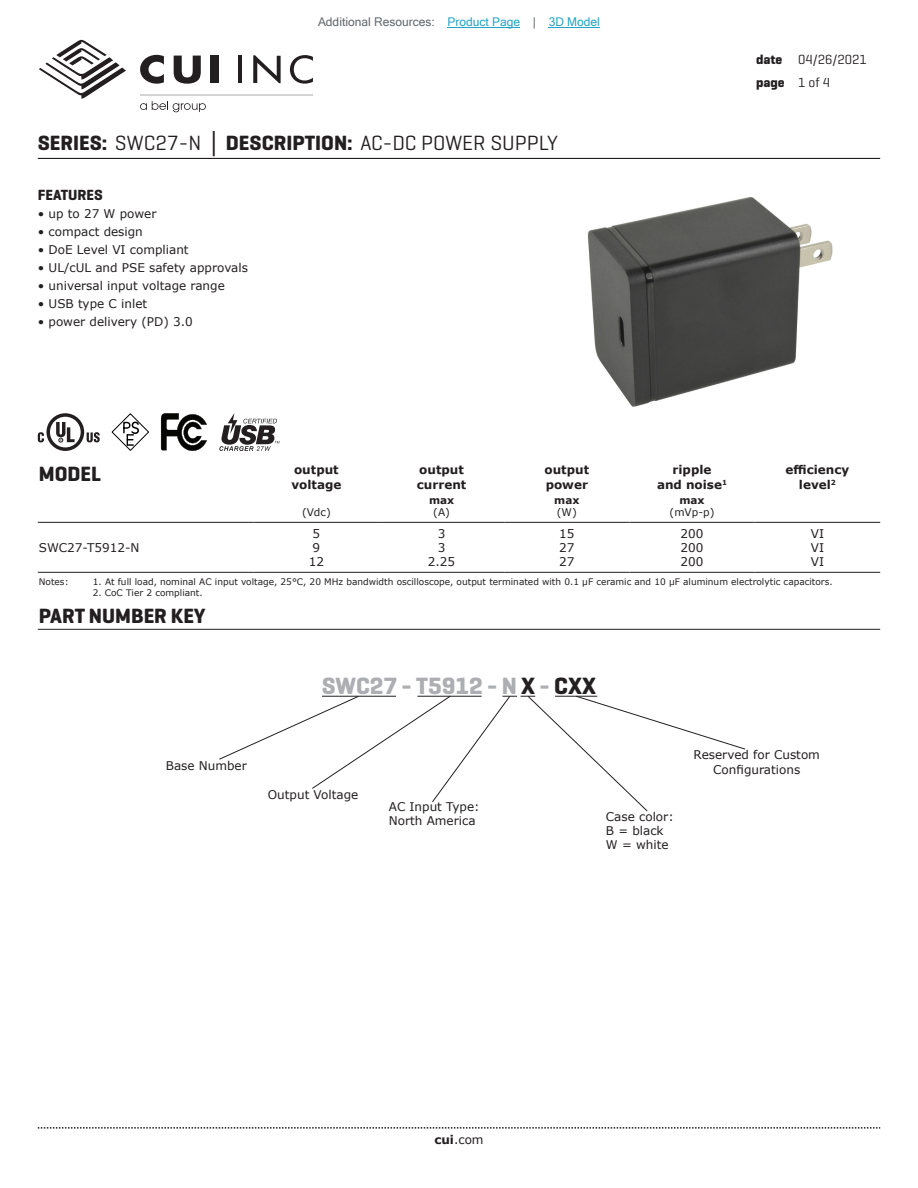
<style>
.page{position:relative;width:918px;height:1188px;background:#fff}
.page>*{position:absolute;margin:0;border:0;box-sizing:border-box;transform-origin:0 0}
.t1{font:700 24px "Geogrotesque";color:#adaeb2}
.t2{font:21px "Geogrotesque";color:#231f20}
.t3{font:700 21px "Geogrotesque";color:#231f20}
.t4{font:700 15px "Geogrotesque";color:#231f20}
.t5{font:13.5px/22.5px "Geogrotesque";color:#231f20}
.t6{font:12px/14.4px "Verdana";color:#231f20;text-align:center}
.t7{font:700 12px/14.4px "Verdana";color:#231f20}
.t8{font:12px "Microsoft Sans Serif";color:#63676b}
.t9{font:10.5px "Verdana";color:#231f20}
.t10{font:700 10.5px "Verdana";color:#231f20}
.t11{font:9px "Verdana";color:#231f20}
.s1{color:#23a4c6}
.s2{font-weight:700}
.s3{font-family:"Verdana";font-weight:700}
.s4{color:#231f20}
</style>
<div class="page">
<svg style="left:38px;top:1127px;width:842px;height:2px"></svg>
<hr style="left:38px;top:158px;width:842px;height:1px;background:#231f20">
<svg style="left:39px;top:39px;width:87px;height:60px"></svg>
<hr style="left:238px;top:56px;width:4px;height:27px;background:#231f20">
<svg style="left:253px;top:55px;width:28px;height:28px"></svg>
<svg style="left:290px;top:55px;width:23px;height:29px"></svg>
<svg style="left:140px;top:55px;width:24px;height:29px"></svg>
<svg style="left:174px;top:56px;width:27px;height:28px"></svg>
<div style="left:211px;top:56px;width:8px;height:27px;background:#231f20"></div>
<svg style="left:140px;top:101px;width:66px;height:11px"></svg>
<hr style="left:140px;top:94px;width:173px;height:1px;background:#231f20">
<img style="left:587px;top:196px;width:246px;height:211px">
<hr style="left:38px;top:522px;width:216px;height:1px;background:#231f20">
<hr style="left:254px;top:522px;width:125px;height:1px;background:#231f20">
<hr style="left:379px;top:522px;width:125px;height:1px;background:#231f20">
<hr style="left:504px;top:522px;width:125px;height:1px;background:#231f20">
<hr style="left:629px;top:522px;width:126px;height:1px;background:#231f20">
<hr style="left:755px;top:522px;width:125px;height:1px;background:#231f20">
<hr style="left:38px;top:572px;width:216px;height:1px;background:#231f20">
<hr style="left:254px;top:572px;width:125px;height:1px;background:#231f20">
<hr style="left:379px;top:572px;width:125px;height:1px;background:#231f20">
<hr style="left:504px;top:572px;width:125px;height:1px;background:#231f20">
<hr style="left:629px;top:572px;width:126px;height:1px;background:#231f20">
<hr style="left:755px;top:572px;width:125px;height:1px;background:#231f20">
<svg style="left:38px;top:413px;width:62px;height:38px"></svg>
<svg style="left:112px;top:413px;width:37px;height:38px"></svg>
<hr style="left:38px;top:629px;width:842px;height:1px;background:#231f20">
<svg style="left:161px;top:413px;width:46px;height:38px"></svg>
<svg style="left:219px;top:695px;width:527px;height:117px"></svg>
<svg style="left:219px;top:413px;width:60px;height:38px"></svg>
<hr style="left:448px;top:27px;width:72px;height:1px;background:#23a4c6">
<hr style="left:549px;top:27px;width:51px;height:1px;background:#23a4c6">
<p class="t8" style="left:318px;top:15px;width:283px">Additional Resources: <span class="s1">Product Page</span> | <span class="s1">3D Model</span></p>
<h2 class="t2" style="left:38px;top:130px;width:522px"><span class="s2">SERIES:</span> SWC27-N <span class="s3">│</span> <span class="s2">DESCRIPTION:</span> AC-DC POWER SUPPLY</h2>
<p class="t4" style="left:38px;top:186px;width:67px">FEATURES</p>
<p class="t6" style="left:38px;top:207px;width:120px">• up to 27 W power</p>
<p class="t6" style="left:38px;top:225px;width:107px">• compact design</p>
<p class="t6" style="left:38px;top:243px;width:152px">• DoE Level VI compliant</p>
<p class="t6" style="left:38px;top:261px;width:212px">• UL/cUL and PSE safety approvals</p>
<p class="t6" style="left:38px;top:279px;width:189px">• universal input voltage range</p>
<p class="t6" style="left:38px;top:297px;width:111px">• USB type C inlet</p>
<p class="t6" style="left:38px;top:315px;width:156px">• power delivery (PD) 3.0</p>
<p class="t5" style="left:756px;top:48px;width:112px"><span class="s2">date</span> 04/26/2021 <span class="s2">page</span> 1 of 4</p>
<h2 class="t3" style="left:39px;top:461px;width:64px">MODEL</h2>
<p class="t7" style="left:291px;top:462px;width:51px">output voltage</p>
<p class="t7" style="left:417px;top:462px;width:51px">output current</p>
<p class="t7" style="left:545px;top:462px;width:46px">output power</p>
<p class="t7" style="left:657px;top:462px;width:72px;text-align:center">ripple<br>and noise<sup>1</sup></p>
<p class="t7" style="left:786px;top:462px;width:65px;text-align:center">efficiency level<sup>2</sup></p>
<p class="t9" style="left:302px;top:505px;width:30px">(Vdc)</p>
<p class="t10" style="left:429px;top:492px;width:27px">max</p>
<p class="t9" style="left:433px;top:505px;width:18px">(A)</p>
<p class="t10" style="left:554px;top:492px;width:27px">max</p>
<p class="t9" style="left:557px;top:505px;width:21px">(W)</p>
<p class="t10" style="left:679px;top:492px;width:27px">max</p>
<p class="t9" style="left:670px;top:505px;width:46px">(mVp-p)</p>
<p class="t6" style="left:39px;top:540px;width:102px">SWC27-T5912-N</p>
<p class="t6" style="left:309px;top:526px;width:17px">5<br>9<br>12</p>
<p class="t6" style="left:428px;top:526px;width:29px">3<br>3<br>2.25</p>
<p class="t6" style="left:559px;top:526px;width:17px;text-align:justify">15<br>27<br>27</p>
<p class="t6" style="left:681px;top:526px;width:24px;text-align:justify">200<br>200<br>200</p>
<p class="t6" style="left:811px;top:526px;width:15px;text-align:justify">VI VI VI</p>
<p class="t11" style="left:39px;top:576px;width:31px">Notes:</p>
<p class="t11" style="left:93px;top:576px;width:741px">1. At full load, nominal AC input voltage, 25°C, 20 MHz bandwidth oscilloscope, output terminated with 0.1 µF ceramic and 10 µF aluminum electrolytic capacitors.</p>
<p class="t11" style="left:93px;top:587px;width:112px">2. CoC Tier 2 compliant.</p>
<h2 class="t3" style="left:39px;top:603px;width:168px">PART NUMBER KEY</h2>
<h1 class="t1" style="left:322px;top:671px;width:276px">SWC27 - T5912 - N <span class="s4">X</span> - <span class="s4">CXX</span></h1>
<p class="t6" style="left:166px;top:758px;width:83px">Base Number</p>
<p class="t6" style="left:694px;top:748px;width:128px">Reserved for Custom<br>Configurations</p>
<p class="t6" style="left:268px;top:787px;width:92px">Output Voltage</p>
<p class="t6" style="left:389px;top:799px;width:92px;text-align:left">AC Input Type:<br>North America</p>
<p class="t6" style="left:606px;top:809px;width:69px;text-align:left">Case color:<br>B = black<br>W = white</p>
<p class="t6" style="left:434px;top:1132px;width:51px"><span class="s2">cui</span>.com</p>
</div>
